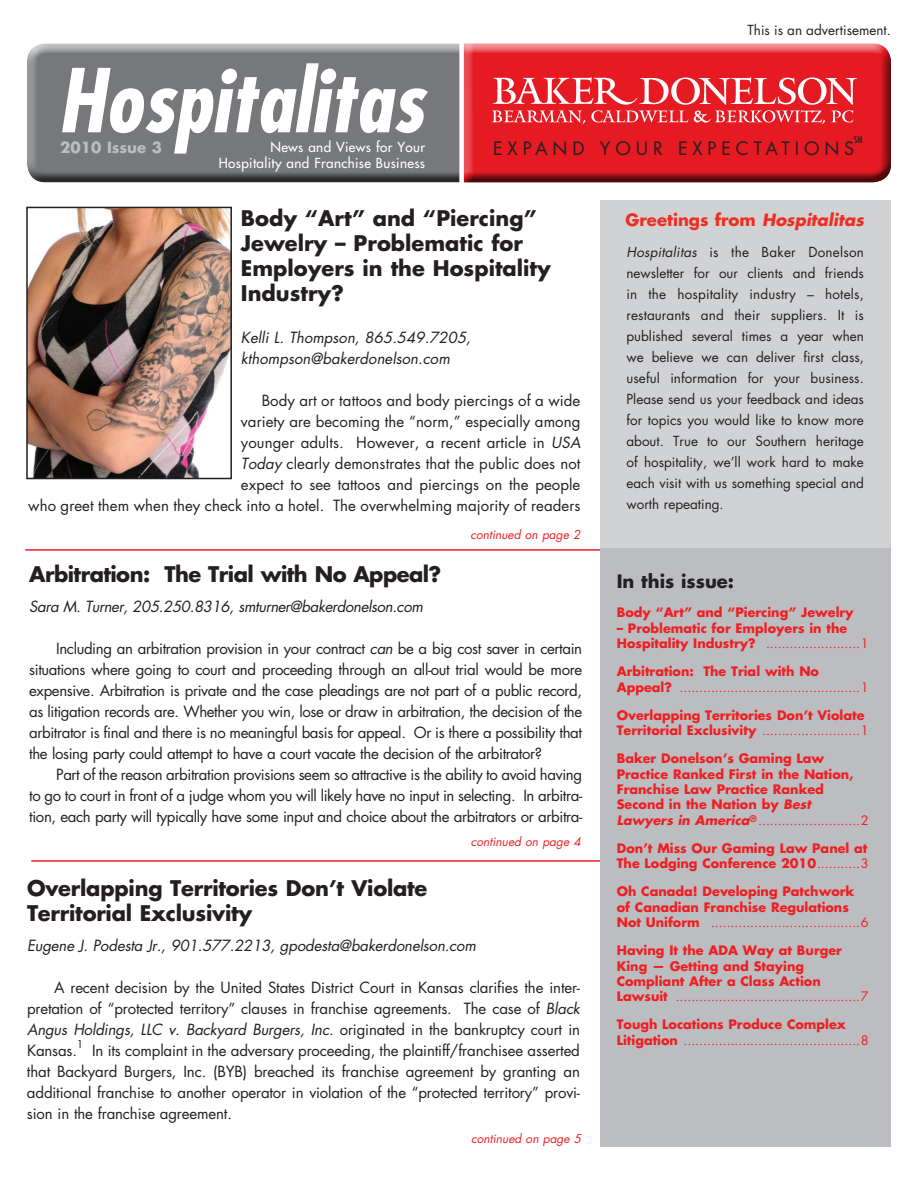
<style>
.page{position:relative;width:918px;height:1188px;background:#fff}
.page>*{position:absolute;margin:0;border:0;box-sizing:border-box;transform-origin:0 0}
.t1{font:italic 700 condensed 85.5px "Futura";color:#fff}
.t2{font:700 21px/25.2px "Futura";letter-spacing:-.01em;color:#231f20}
.t3{font:18px "Futura";letter-spacing:.27em;color:#231f20}
.t4{font:700 18px "Futura";color:#231f20}
.t5{font:700 16.5px "Futura";color:#ee2e22}
.t6{font:15px/21px "Futura";letter-spacing:.005em;color:#231f20;text-align:justify}
.t7{font:italic 15px/21px "Futura";letter-spacing:-.01em;color:#231f20}
.t8{font:700 15px "Futura";color:#bcbdc0}
.t9{font:13.5px/21px "Futura";color:#231f20;text-align:justify}
.t10{font:13.5px/16.2px "Futura";letter-spacing:.025em;color:#fff;text-align:right}
.t11{font:700 12.75px/15.3px "Futura";color:#ee1f23}
.t12{font:12.75px/15.3px "Futura";color:#ee1f23}
.t13{font:italic 12px "Futura";color:#ee1f23}
.t14{font:10.5px "Futura";color:#231f20}
.t15{font:condensed 9px "Futura";color:#231f20}
.s1{font-style:italic}
.s2{font-weight:400}
.s3{font-weight:700}
</style>
<div class="page">
<hr style="left:31px;top:860px;width:595px;height:2px;background:#ee1f23">
<hr style="left:25px;top:549px;width:599px;height:2px;background:#ee1f23">
<div style="left:601px;top:200px;width:290px;height:557px;background:#d1d2d4"></div>
<div style="left:601px;top:548px;width:290px;height:599px;background:#bcbdc0"></div>
<img style="left:29px;top:210px;width:200px;height:266px">
<div style="left:26px;top:207px;width:206px;height:272px;border:2px solid #231f20"></div>
<div style="left:26px;top:47px;width:866px;height:137px;background:#231f20;opacity:.75"></div>
<div style="left:460px;top:42px;width:432px;height:138px;background:#fff;opacity:.75"></div>
<div style="left:460px;top:47px;width:432px;height:137px;background:#231f20;opacity:.75"></div>
<div style="left:459px;top:36px;width:5px;height:152px;background:#fff"></div>
<svg style="left:492px;top:77px;width:365px;height:47px"></svg>
<h1 class="t1" style="left:58px;top:48px;width:368px">Hospitalitas</h1>
<p class="t10" style="left:219px;top:139px;width:208px">News and Views for Your<br>Hospitality and Franchise Business</p>
<p class="t8" style="left:60px;top:138px;width:104px">2010 Issue 3</p>
<p class="t9" style="left:748px;top:19px;width:145px">This is an advertisement.</p>
<p class="t15" style="left:854px;top:134px;width:10px">SM</p>
<p class="t3" style="left:493px;top:137px;width:363px">EXPAND YOUR EXPECTATIONS</p>
<h2 class="t2" style="left:241px;top:205px;width:312px">Body “Art” and “Piercing”<br>Jewelry – Problematic for<br>Employers in the Hospitality<br>Industry?</h2>
<p class="t7" style="left:241px;top:327px;width:231px">Kelli L. Thompson, 865.549.7205, kthompson@bakerdonelson.com</p>
<p class="t6" style="left:28px;top:390px;width:554px;text-align:right">Body art or tattoos and body piercings of a wide<br>variety are becoming the “norm,” especially among<br>younger adults. However, a recent article in <span class="s1">USA<br>Today</span> clearly demonstrates that the public does not<br>expect to see tattoos and piercings on the people<br>who greet them when they check into a hotel. The overwhelming majority of readers</p>
<p class="t13" style="left:470px;top:527px;width:112px">continued on page 2</p>
<h2 class="t2" style="left:29px;top:562px;width:414px">Arbitration: The Trial with No Appeal?</h2>
<p class="t7" style="left:29px;top:596px;width:395px">Sara M. Turner, 205.250.8316, smturner@bakerdonelson.com</p>
<p class="t6" style="left:29px;top:638px;width:555px;text-indent:27px">Including an arbitration provision in your contract <span class="s1">can</span> be a big cost saver in certain situations where going to court and proceeding through an all-out trial would be more expensive. Arbitration is private and the case pleadings are not part of a public record, as litigation records are. Whether you win, lose or draw in arbitration, the decision of the arbitrator is final and there is no meaningful basis for appeal. Or is there a possibility that the losing party could attempt to have a court vacate the decision of the arbitrator?</p>
<p class="t6" style="left:29px;top:764px;width:555px;text-indent:27px">Part of the reason arbitration provisions seem so attractive is the ability to avoid having to go to court in front of a judge whom you will likely have no input in selecting. In arbitra&shy;tion, each party will typically have some input and choice about the arbitrators or arbitra-</p>
<p class="t13" style="left:471px;top:834px;width:112px">continued on page 4</p>
<h2 class="t2" style="left:27px;top:875px;width:402px">Overlapping Territories Don’t Violate<br>Territorial Exclusivity</h2>
<p class="t7" style="left:27px;top:935px;width:451px">Eugene J. Podesta Jr., 901.577.2213, gpodesta@bakerdonelson.com</p>
<p class="t6" style="left:27px;top:977px;width:555px;text-indent:27px">A recent decision by the United States District Court in Kansas clarifies the inter&shy;pretation of “protected territory” clauses in franchise agreements. The case of <span class="s1">Black Angus Holdings, LLC v. Backyard Burgers, Inc</span>. originated in the bankruptcy court in Kansas.</p>
<p class="t14" style="left:77px;top:1038px;width:8px">1</p>
<p class="t6" style="left:27px;top:1040px;width:555px;text-indent:65px">In its complaint in the adversary proceeding, the plaintiff/franchisee asserted that Backyard Burgers, Inc. (BYB) breached its franchise agreement by granting an additional franchise to another operator in violation of the “protected territory” provi&shy;sion in the franchise agreement.</p>
<p class="t13" style="left:471px;top:1131px;width:112px">continued on page 5</p>
<p class="t5" style="left:626px;top:209px;width:240px">Greetings from <span class="s1">Hospitalitas</span></p>
<p class="t9" style="left:626px;top:241px;width:239px"><span class="s1">Hospitalitas</span> is the Baker Donelson newsletter for our clients and friends in the hospitality industry – hotels, restaurants and their suppliers. It is published several times a year when we believe we can deliver first class, useful information for your business.<br>Please send us your feedback and ideas for topics you would like to know more about. True to our Southern heritage of hospitality, we’ll work hard to make each visit with us something special and worth repeating.</p>
<p class="t4" style="left:617px;top:569px;width:119px">In this issue:</p>
<p class="t11" style="left:617px;top:605px;width:238px">Body “Art” and “Piercing” Jewelry</p>
<p class="t11" style="left:617px;top:620px;width:253px">– Problematic for Employers in the<br>Hospitality Industry? <span class="s2">........................1</span></p>
<p class="t12" style="left:617px;top:664px;width:253px"><span class="s3">Arbitration: The Trial with No<br>Appeal?</span> ..............................................1</p>
<p class="t11" style="left:617px;top:707px;width:253px">Overlapping Territories Don’t Violate<br>Territorial Exclusivity <span class="s2">.........................1</span></p>
<p class="t11" style="left:617px;top:751px;width:253px">Baker Donelson’s Gaming Law Practice Ranked First in the Nation, Franchise Law Practice Ranked Second in the Nation by <span class="s1">Best Lawyers in America</span><sup>®</sup> <span class="s2">..........................2</span></p>
<p class="t11" style="left:617px;top:840px;width:253px">Don’t Miss Our Gaming Law Panel at<br>The Lodging Conference 2010<span class="s2">...........3</span></p>
<p class="t11" style="left:617px;top:884px;width:253px">Oh Canada! Developing Patchwork of Canadian Franchise Regulations<br>Not Uniform <span class="s2">......................................6</span></p>
<p class="t11" style="left:617px;top:943px;width:253px">Having It the ADA Way at Burger King — Getting and Staying Compliant After a Class Action Lawsuit <span class="s2">...............................................7</span></p>
<p class="t12" style="left:617px;top:1017px;width:253px"><span class="s3">Tough Locations Produce Complex<br>Litigation</span> .............................................8</p>
</div>
